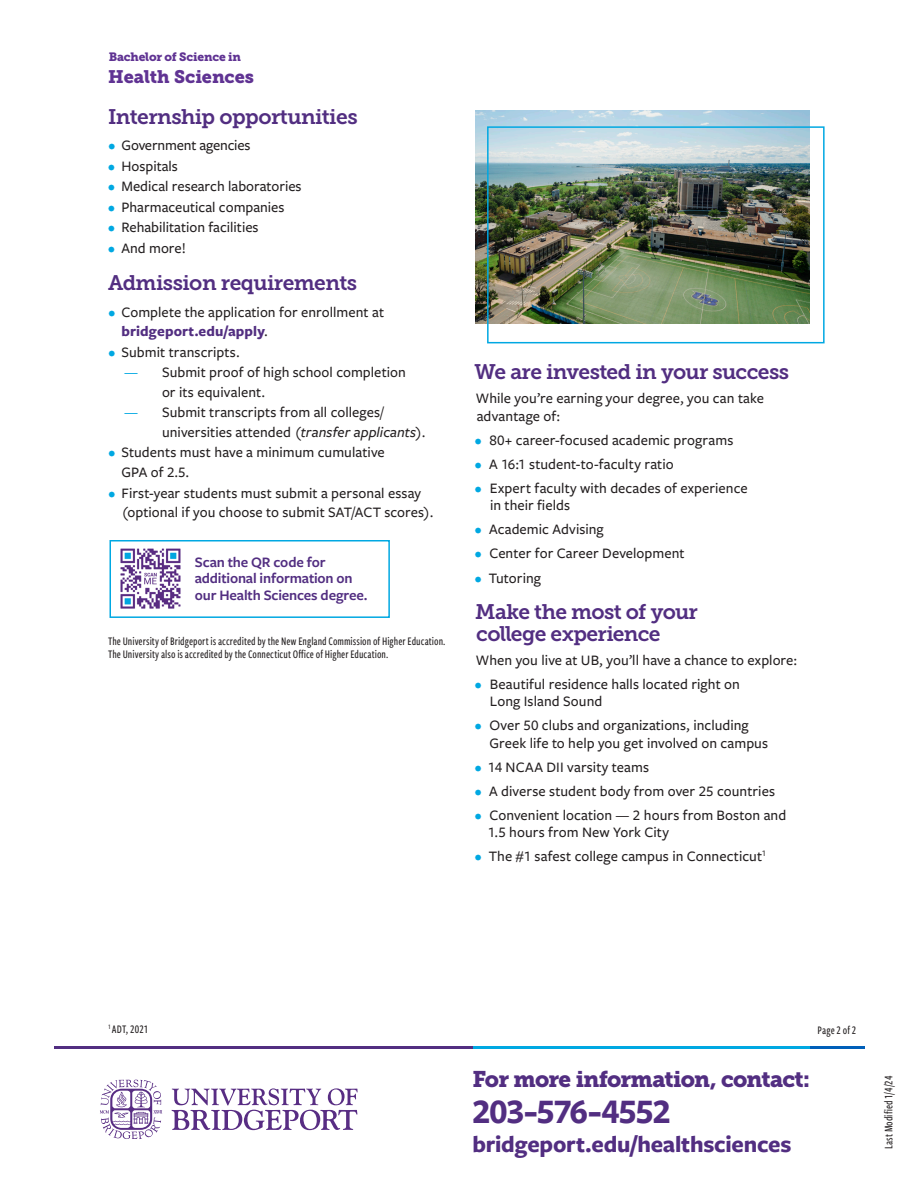
<style>
.page{position:relative;width:918px;height:1188px;background:#fff}
.page>*{position:absolute;margin:0;border:0;box-sizing:border-box;transform-origin:0 0}
.t1{font:700 36px "Freight Sans Pro";letter-spacing:-.03em;color:#522e81}
.t2{font:700 24px "Freight Sans Pro";letter-spacing:-.01em;color:#522e81}
.t3{font:22.5px "Museo Slab 900";letter-spacing:-.035em;color:#522e81}
.Sub_Heading{font:21px/22.5px "Museo Slab 700";letter-spacing:-.03em;color:#522e81}
.Subtitle{font:21px "Museo Slab 700";letter-spacing:-.025em;color:#522e81}
.Program_Title{font:18px "Museo Slab 900";letter-spacing:-.005em;color:#603393}
.Body_Copy{font:500 15px/19.5px "Freight Sans Pro";letter-spacing:.005em;color:#231f20}
.Body_Copy-2{font:600 15px/16.5px "Freight Sans Pro";letter-spacing:-.01em;color:#522e81}
.Fine_Print{font:500 12px/13.5px "Freight Sans Cmp Pro";letter-spacing:.005em;color:#231f20}
.Program_Title-2{font:12px "Museo Slab 900";letter-spacing:-.015em;color:#603393}
.Body_Copy-3{font:500 12px "Freight Sans Cmp Pro";letter-spacing:.01em;color:#231f20}
.s1{color:#00a8e2}
.s2{font-weight:700;color:#522e81}
.s3{font-style:italic}
</style>
<div class="page">
<hr style="left:472px;top:1046px;width:338px;height:3px;background:#00a8e2">
<hr style="left:54px;top:1046px;width:418px;height:3px;background:#522e81">
<hr style="left:810px;top:1046px;width:55px;height:3px;background:#005fb9">
<svg style="left:172px;top:1088px;width:186px;height:42px"></svg>
<svg style="left:100px;top:1080px;width:62px;height:59px"></svg>
<div style="left:110px;top:540px;width:280px;height:78px;border:2px solid #00a8e2"></div>
<img style="left:120px;top:548px;width:61px;height:61px">
<img style="left:476px;top:111px;width:334px;height:213px">
<div style="left:487px;top:126px;width:338px;height:217px;border:2px solid #00a8e2"></div>
<p class="Program_Title-2" style="left:109px;top:50px;width:134px">Bachelor of Science in</p>
<p class="Program_Title" style="left:108px;top:66px;width:147px">Health Sciences</p>
<p class="Subtitle" style="left:108px;top:105px;width:251px">Internship opportunities</p>
<p class="Body_Copy" style="left:108px;top:135px;width:144px"><span class="s1">•</span> Government agencies</p>
<p class="Body_Copy" style="left:108px;top:155px;width:71px"><span class="s1">•</span> Hospitals</p>
<p class="Body_Copy" style="left:108px;top:176px;width:195px"><span class="s1">•</span> Medical research laboratories</p>
<p class="Body_Copy" style="left:108px;top:197px;width:178px"><span class="s1">•</span> Pharmaceutical companies</p>
<p class="Body_Copy" style="left:108px;top:217px;width:152px"><span class="s1">•</span> Rehabilitation facilities</p>
<p class="Body_Copy" style="left:108px;top:238px;width:79px"><span class="s1">•</span> And more!</p>
<p class="Subtitle" style="left:108px;top:271px;width:251px">Admission requirements</p>
<p class="Body_Copy" style="left:122px;top:301px;width:264px;text-indent:-14px"><span class="s1">•</span> Complete the application for enrollment at <span class="s2">bridgeport.edu/apply</span>.</p>
<p class="Body_Copy" style="left:108px;top:342px;width:133px"><span class="s1">•</span> Submit transcripts.</p>
<p class="Body_Copy" style="left:162px;top:362px;width:245px;text-indent:-38px"><span class="s1">—</span> Submit proof of high school completion or its equivalent.</p>
<p class="Body_Copy" style="left:162px;top:402px;width:265px;text-indent:-38px"><span class="s1">—</span> Submit transcripts from all colleges/ universities attended (<span class="s3">transfer applicants</span>).</p>
<p class="Body_Copy" style="left:122px;top:442px;width:265px;text-indent:-14px"><span class="s1">•</span> Students must have a minimum cumulative<br>GPA of 2.5.</p>
<p class="Body_Copy" style="left:122px;top:482px;width:314px;text-indent:-14px"><span class="s1">•</span> First-year students must submit a personal essay (optional if you choose to submit SAT/ACT scores).</p>
<p class="Body_Copy-2" style="left:195px;top:553px;width:174px">Scan the QR code for additional information on our Health Sciences degree.</p>
<p class="Fine_Print" style="left:108px;top:634px;width:339px">The University of Bridgeport is accredited by the New England Commission of Higher Education.<br>The University also is accredited by the Connecticut Office of Higher Education.</p>
<p class="Sub_Heading" style="left:474px;top:361px;width:316px">We are invested in your success</p>
<p class="Body_Copy" style="left:476px;top:389px;width:289px;line-height:17.2px">While you’re earning your degree, you can take advantage of:</p>
<p class="Body_Copy" style="left:475px;top:430px;width:260px"><span class="s1">•</span> 80+ career-focused academic programs</p>
<p class="Body_Copy" style="left:475px;top:454px;width:200px"><span class="s1">•</span> A 16:1 student-to-faculty ratio</p>
<p class="Body_Copy" style="left:490px;top:479px;width:259px;line-height:17.2px;text-indent:-15px"><span class="s1">•</span> Expert faculty with decades of experience in their fields</p>
<p class="Body_Copy" style="left:475px;top:519px;width:131px"><span class="s1">•</span> Academic Advising</p>
<p class="Body_Copy" style="left:475px;top:543px;width:212px"><span class="s1">•</span> Center for Career Development</p>
<p class="Body_Copy" style="left:475px;top:568px;width:68px"><span class="s1">•</span> Tutoring</p>
<p class="Sub_Heading" style="left:475px;top:600px;width:224px">Make the most of your college experience</p>
<p class="Body_Copy" style="left:476px;top:650px;width:323px">When you live at UB, you’ll have a chance to explore:</p>
<p class="Body_Copy" style="left:490px;top:675px;width:252px;line-height:17.2px;text-indent:-15px"><span class="s1">•</span> Beautiful residence halls located right on<br>Long Island Sound</p>
<p class="Body_Copy" style="left:489px;top:716px;width:280px;line-height:17.2px;text-indent:-15px"><span class="s1">•</span> Over 50 clubs and organizations, including<br>Greek life to help you get involved on campus</p>
<p class="Body_Copy" style="left:475px;top:757px;width:176px"><span class="s1">•</span> 14 NCAA DII varsity teams</p>
<p class="Body_Copy" style="left:475px;top:781px;width:302px"><span class="s1">•</span> A diverse student body from over 25 countries</p>
<p class="Body_Copy" style="left:488px;top:806px;width:300px;line-height:17.2px;text-indent:-13px"><span class="s1">•</span> Convenient location — 2 hours from Boston and<br>1.5 hours from New York City</p>
<p class="Body_Copy" style="left:475px;top:846px;width:293px"><span class="s1">•</span> The #1 safest college campus in Connecticut<sup>1</sup></p>
<p class="Body_Copy-3" style="left:108px;top:1021px;width:42px"><sup>1</sup> ADT, 2021</p>
<p class="Fine_Print" style="left:818px;top:1023px;width:40px">Page 2 of 2</p>
<h3 class="t3" style="left:472px;top:1066px;width:339px">For more information, contact:</h3>
<h1 class="t1" style="left:472px;top:1087px;width:200px">203-576-4552</h1>
<h2 class="t2" style="left:472px;top:1128px;width:321px">bridgeport.edu/healthsciences</h2>
<p class="Fine_Print" style="left:881px;top:1149px;width:75px;rotate:-90deg">Last Modified 1/4/24</p>
</div>
